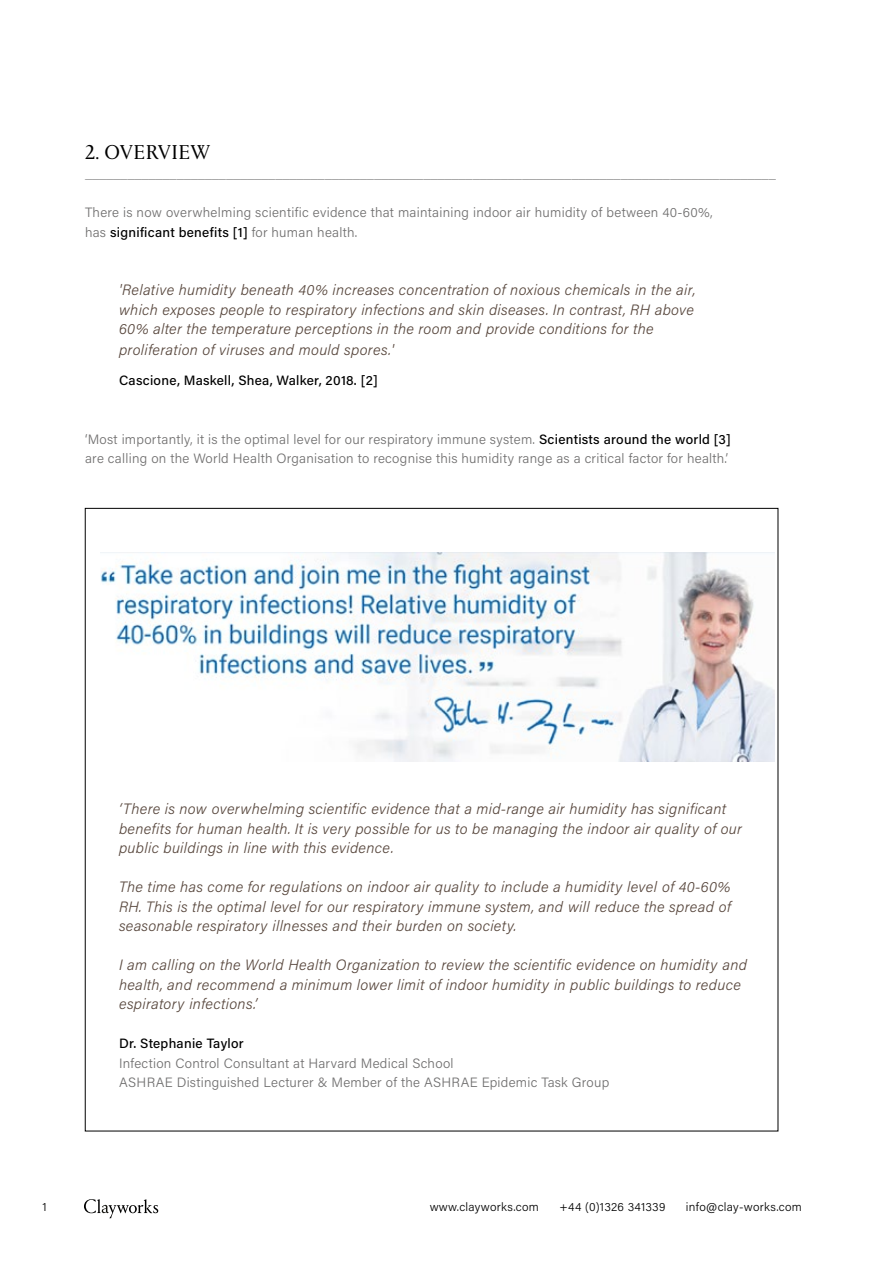
<style>
.page{position:relative;width:893px;height:1263px;background:#fff}
.page>*{position:absolute;margin:0;border:0;box-sizing:border-box;transform-origin:0 0}
.t1{font:21px "Portrait";letter-spacing:.02em;color:#000}
.t2{font:15px/19.5px "Acumin Variable Concept";letter-spacing:.02em;color:#57463c;text-align:justify}
.t3{font:300 13.5px/19.5px "Acumin Pro";letter-spacing:.02em;color:#706f6f}
.t4{font:300 13.5px "Acumin Pro";color:#878787}
.t5{font:500 13.5px "Acumin Pro";letter-spacing:.02em;color:#000}
.t6{font:300 12px "Acumin Pro";letter-spacing:.025em;color:#000}
.s1{font-weight:500;color:#000}
</style>
<div class="page">
<svg style="left:84px;top:1199px;width:74px;height:19px"></svg>
<img style="left:100px;top:553px;width:675px;height:208px">
<h1 class="t1" style="left:85px;top:138px;width:126px">2. OVERVIEW</h1>
<p class="t4" style="left:85px;top:164px;width:692px">__________________________________________________________________________________________________</p>
<p class="t3" style="left:85px;top:202px;width:629px">There is now overwhelming scientific evidence that maintaining indoor air humidity of between 40-60%, has <span class="s1">significant benefits [1]</span> for human health.</p>
<p class="t2" style="left:119px;top:279px;width:578px">'Relative humidity beneath 40% increases concentration of noxious chemicals in the air, which exposes people to respiratory infections and skin diseases. In contrast, RH above 60% alter the temperature perceptions in the room and provide conditions for the</p>
<p class="t2" style="left:119px;top:339px;width:276px">proliferation of viruses and mould spores.'</p>
<p class="t5" style="left:119px;top:371px;width:260px">Cascione, Maskell, Shea, Walker, 2018. [2]</p>
<p class="t3" style="left:85px;top:428px;width:647px">‘Most importantly, it is the optimal level for our respiratory immune system. <span class="s1">Scientists around the world [3] </span>are calling on the World Health Organisation to recognise this humidity range as a critical factor for health.’</p>
<p class="t2" style="left:119px;top:798px;width:624px;text-align:left">‘There is now overwhelming scientific evidence that a mid-range air humidity has significant benefits for human health. It is very possible for us to be managing the indoor air quality of our public buildings in line with this evidence.</p>
<p class="t2" style="left:119px;top:876px;width:613px">The time has come for regulations on indoor air quality to include a humidity level of 40-60% RH. This is the optimal level for our respiratory immune system, and will reduce the spread of seasonable respiratory illnesses and their burden on society.</p>
<p class="t2" style="left:119px;top:954px;width:629px;text-align:left">I am calling on the World Health Organization to review the scientific evidence on humidity and health, and recommend a minimum lower limit of indoor humidity in public buildings to reduce espiratory infections.’</p>
<p class="t5" style="left:119px;top:1034px;width:126px">Dr. Stephanie Taylor</p>
<p class="t3" style="left:119px;top:1052px;width:492px">Infection Control Consultant at Harvard Medical School<br>ASHRAE Distinguished Lecturer &amp; Member of the ASHRAE Epidemic Task Group</p>
<p class="t6" style="left:42px;top:1199px;width:6px">1</p>
<p class="t6" style="left:430px;top:1199px;width:111px">www.clayworks.com</p>
<p class="t6" style="left:560px;top:1199px;width:107px">+44 (0)1326 341339</p>
<p class="t6" style="left:686px;top:1199px;width:117px">info@clay-works.com</p>
</div>
